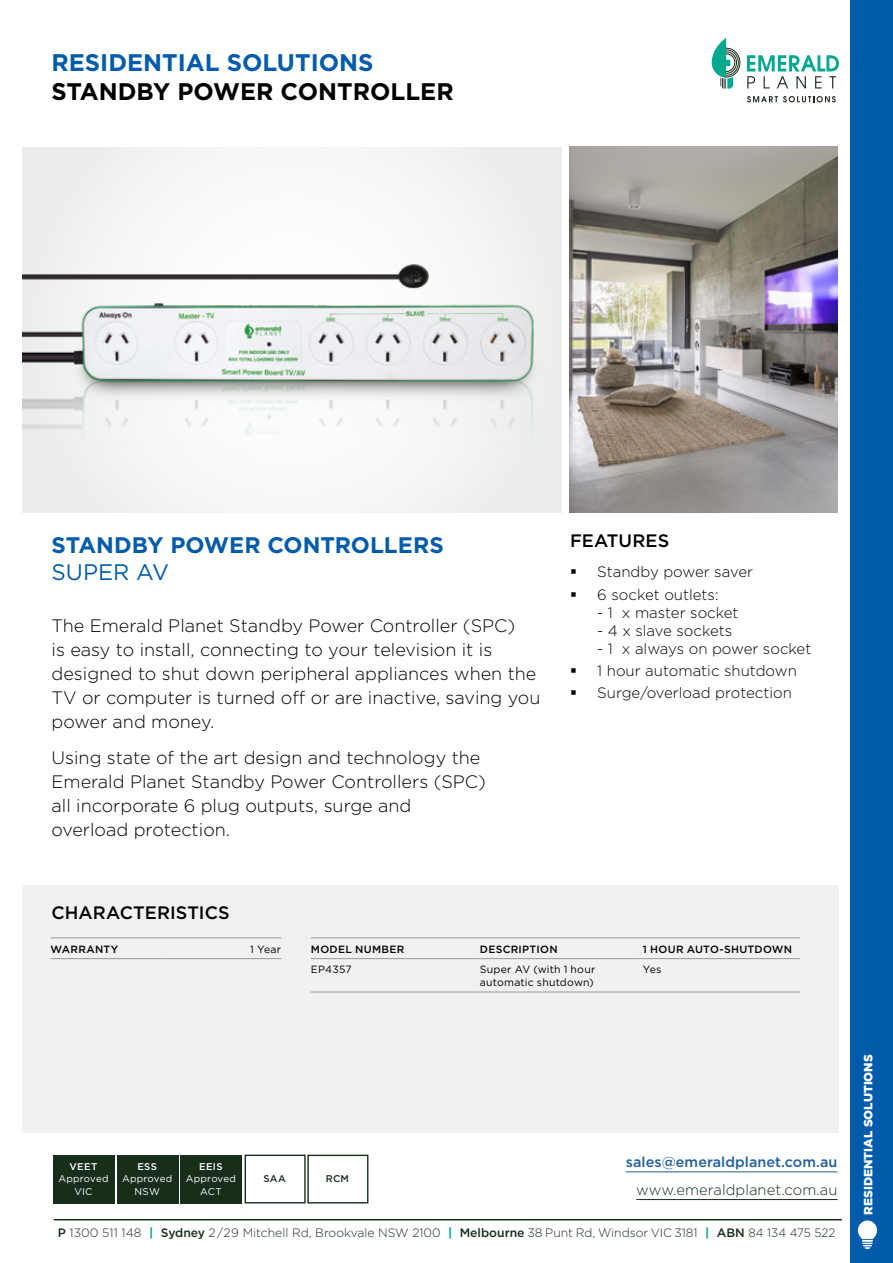
<style>
.page{position:relative;width:893px;height:1263px;background:#fff}
.page>*{position:absolute;margin:0;border:0;box-sizing:border-box;transform-origin:0 0}
.t1{font:700 24px "Gotham";color:#000}
.t2{font:700 24px "Gotham";color:#005baa}
.t3{font:700 22.5px "Gotham";letter-spacing:-.005em;color:#005baa}
.t4{font:22.5px "Gotham";letter-spacing:-.005em;color:#005baa}
.t5{font:300 18px/24px "Gotham";color:#000}
.t6{font:500 18px "Gotham";color:#000}
.t7{font:300 15px "Gotham";color:#000}
.t8{font:300 14.7px "Gotham";letter-spacing:.005em;color:#182d1a}
.t9{font:500 14.4px "Gotham";letter-spacing:.005em;color:#215e9e}
.t10{font:300 12.15px "Gotham";color:#182d1a}
.t11{font:900 12px "Gotham";color:#fff}
.t12{font:10.5px/12.6px "Gotham";letter-spacing:.02em;color:#000}
.t13{font:500 10.5px "Gotham";letter-spacing:.03em;color:#000}
.t14{font:9.75px/12.6px "Gotham";letter-spacing:.025em;color:#fff;text-align:center}
.t15{font:500 9.75px "Gotham";letter-spacing:.035em;color:#fff}
.t16{font:500 9.75px "Gotham";letter-spacing:.025em;color:#182d1a}
.s1{font-weight:500}
.s2{font-weight:700;color:#00a88e}
</style>
<div class="page">
<div style="left:23px;top:885px;width:816px;height:247px;background:#f1f1f2"></div>
<div style="left:23px;top:147px;width:539px;height:365px;background:#f4f5f5"></div>
<img style="left:570px;top:147px;width:268px;height:365px">
<div style="left:54px;top:1154px;width:61px;height:49px;background:#182d1a"></div>
<div style="left:117px;top:1154px;width:61px;height:49px;background:#182d1a"></div>
<div style="left:245px;top:1154px;width:61px;height:49px;border:1px solid #182d1a"></div>
<div style="left:181px;top:1154px;width:61px;height:49px;background:#182d1a"></div>
<hr style="left:51px;top:937px;width:111px;height:1px;background:#959990">
<hr style="left:162px;top:937px;width:119px;height:1px;background:#959990">
<hr style="left:51px;top:958px;width:111px;height:1px;background:#959990">
<hr style="left:162px;top:958px;width:119px;height:1px;background:#959990">
<hr style="left:311px;top:937px;width:163px;height:1px;background:#959990">
<hr style="left:474px;top:937px;width:163px;height:1px;background:#959990">
<hr style="left:637px;top:937px;width:163px;height:1px;background:#959990">
<hr style="left:311px;top:958px;width:163px;height:1px;background:#959990">
<hr style="left:474px;top:958px;width:163px;height:1px;background:#959990">
<hr style="left:637px;top:958px;width:163px;height:1px;background:#959990">
<hr style="left:311px;top:992px;width:163px;height:1px;background:#959990">
<hr style="left:474px;top:992px;width:163px;height:1px;background:#959990">
<hr style="left:637px;top:992px;width:163px;height:1px;background:#959990">
<img style="left:23px;top:264px;width:515px;height:186px">
<div style="left:307px;top:1155px;width:61px;height:48px;border:1px solid #182d1a"></div>
<hr style="left:54px;top:1219px;width:788px;height:1px;background:#182d1a">
<hr style="left:636px;top:1199px;width:201px;height:1px;background:#182d1a">
<svg style="left:712px;top:38px;width:29px;height:51px"></svg>
<svg style="left:747px;top:55px;width:92px;height:33px"></svg>
<svg style="left:747px;top:96px;width:89px;height:6px"></svg>
<hr style="left:626px;top:1171px;width:211px;height:1px;background:#215e9e">
<div style="left:850px;top:0;width:43px;height:1263px;background:#005baa"></div>
<svg style="left:858px;top:1220px;width:19px;height:29px"></svg>
<h1 class="t2" style="left:52px;top:49px;width:323px">RESIDENTIAL SOLUTIONS</h1>
<h1 class="t1" style="left:52px;top:77px;width:404px">STANDBY POWER CONTROLLER</h1>
<p class="t3" style="left:52px;top:532px;width:394px">STANDBY POWER CONTROLLERS</p>
<p class="t4" style="left:52px;top:560px;width:119px">SUPER AV</p>
<p class="t5" style="left:52px;top:613px;width:490px">The Emerald Planet Standby Power Controller (SPC)<br>is easy to install, connecting to your television it is designed to shut down peripheral appliances when the TV or computer is turned off or are inactive, saving you power and money.</p>
<p class="t5" style="left:52px;top:746px;width:436px">Using state of the art design and technology the Emerald Planet Standby Power Controllers (SPC) all incorporate 6 plug outputs, surge and overload protection.</p>
<p class="t6" style="left:570px;top:530px;width:101px">FEATURES</p>
<p class="t7" style="left:570px;top:564px;width:184px">▪ Standby power saver</p>
<p class="t7" style="left:570px;top:586px;width:150px">▪ 6 socket outlets:</p>
<p class="t7" style="left:597px;top:604px;width:143px">- 1 x master socket</p>
<p class="t7" style="left:597px;top:622px;width:137px">- 4 x slave sockets</p>
<p class="t7" style="left:597px;top:640px;width:216px">- 1 x always on power socket</p>
<p class="t7" style="left:570px;top:662px;width:228px">▪ 1 hour automatic shutdown</p>
<p class="t7" style="left:570px;top:685px;width:223px">▪ Surge/overload protection</p>
<p class="t6" style="left:52px;top:902px;width:180px">CHARACTERISTICS</p>
<p class="t13" style="left:51px;top:943px;width:69px">WARRANTY</p>
<p class="t12" style="left:250px;top:942px;width:32px">1 Year</p>
<p class="t13" style="left:311px;top:943px;width:95px">MODEL NUMBER</p>
<p class="t13" style="left:480px;top:943px;width:79px">DESCRIPTION</p>
<p class="t13" style="left:643px;top:943px;width:151px">1 HOUR AUTO-SHUTDOWN</p>
<p class="t12" style="left:311px;top:963px;width:42px">EP4357</p>
<p class="t12" style="left:480px;top:963px;width:117px">Super AV (with 1 hour automatic shutdown)</p>
<p class="t12" style="left:643px;top:963px;width:20px">Yes</p>
<p class="t15" style="left:70px;top:1161px;width:29px">VEET</p>
<p class="t14" style="left:58px;top:1172px;width:52px">Approved<br>VIC</p>
<p class="t15" style="left:137px;top:1161px;width:21px">ESS</p>
<p class="t14" style="left:122px;top:1172px;width:52px">Approved<br>NSW</p>
<p class="t16" style="left:263px;top:1173px;width:24px">SAA</p>
<p class="t15" style="left:199px;top:1161px;width:25px">EEIS</p>
<p class="t14" style="left:186px;top:1172px;width:52px">Approved<br>ACT</p>
<p class="t16" style="left:326px;top:1173px;width:25px">RCM</p>
<p class="t9" style="left:626px;top:1154px;width:213px">sales@emeraldplanet.com.au</p>
<p class="t8" style="left:636px;top:1182px;width:203px">www.emeraldplanet.com.au</p>
<p class="t10" style="left:58px;top:1226px;width:779px"><span class="s1">P</span> 1300 511 148 <span class="s2">|</span> <span class="s1">Sydney</span> 2/29 Mitchell Rd, Brookvale NSW 2100 <span class="s2">|</span> <span class="s1">Melbourne</span> 38 Punt Rd, Windsor VIC 3181 <span class="s2">|</span> <span class="s1">ABN</span> 84 134 475 522</p>
<p class="t11" style="left:861px;top:1214px;width:162px;rotate:-90deg">RESIDENTIAL SOLUTIONS</p>
</div>
